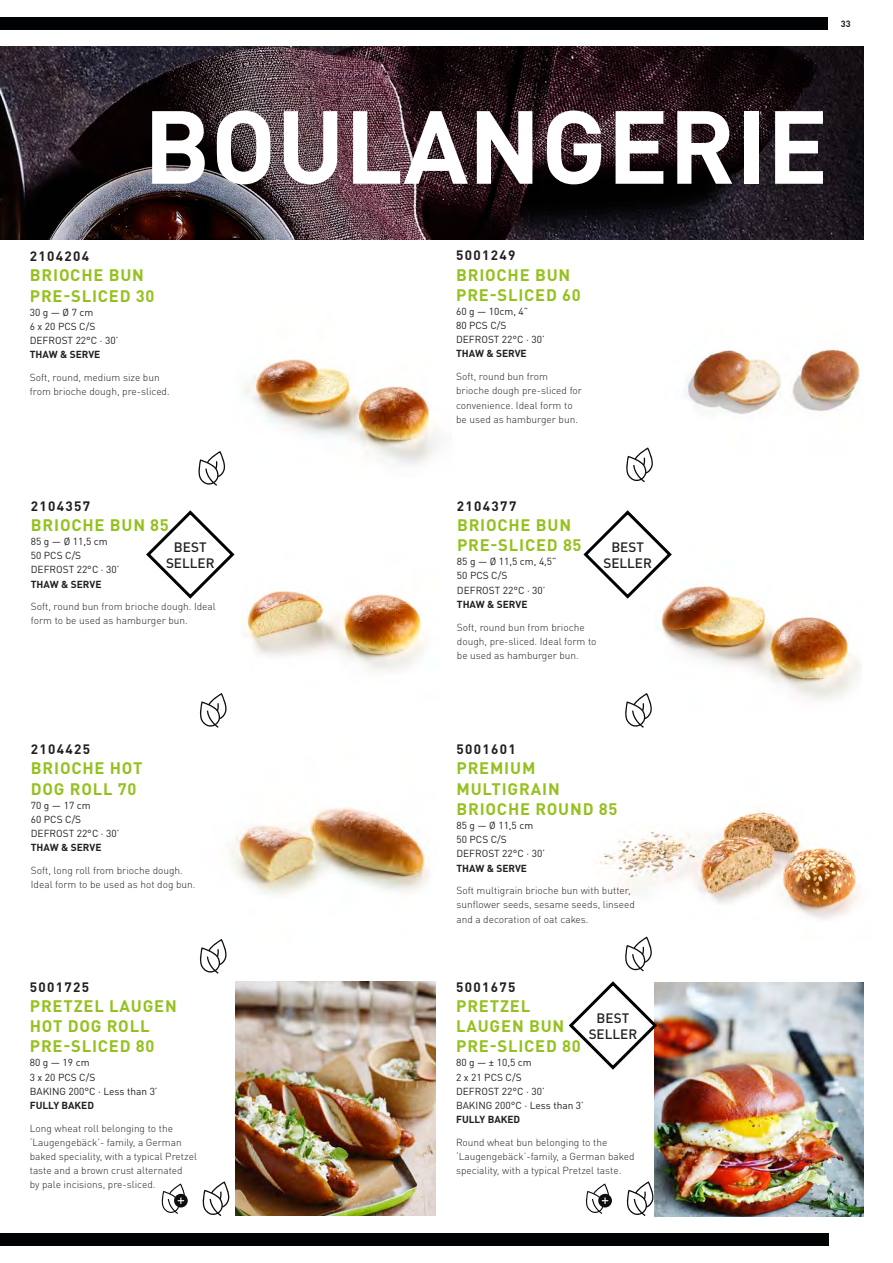
<style>
.page{position:relative;width:893px;height:1263px;background:#fff}
.page>*{position:absolute;margin:0;border:0;box-sizing:border-box;transform-origin:0 0}
.t1{font:700 102px "DINOT";color:#fff}
.PRODUCTNAAM{font:700 16.5px/20.2px "DINOT";letter-spacing:.05em;color:#95c11f}
.CODE{font:700 16.5px "DINOT";letter-spacing:.05em;color:#95c11f}
.CODE-2{font:700 13.5px "DINOT";letter-spacing:.1em;color:#231f20}
.t2{font:500 13.5px/16.2px "DINOT";color:#231f20;text-align:center}
.ONELINER{font:300 10.2px/14.1px "DINOT";color:#231f20}
.INFO{font:10.2px "DINOT";color:#231f20}
.INFO-2{font:700 10.2px "DINOT";color:#231f20}
.t3{font:700 9px "DINOT";color:#231f20}
</style>
<div class="page">
<div style="left:0;top:17px;width:828px;height:13px;background:#010203"></div>
<div style="left:0;top:1233px;width:829px;height:13px;background:#010203"></div>
<img style="left:0;top:47px;width:863px;height:193px">
<img style="left:686px;top:349px;width:175px;height:65px">
<img style="left:242px;top:591px;width:183px;height:80px">
<img style="left:656px;top:584px;width:204px;height:116px">
<img style="left:600px;top:809px;width:261px;height:111px">
<img style="left:230px;top:807px;width:199px;height:88px">
<img style="left:225px;top:359px;width:215px;height:108px">
<svg style="left:200px;top:693px;width:27px;height:35px"></svg>
<svg style="left:625px;top:693px;width:27px;height:35px"></svg>
<svg style="left:625px;top:936px;width:27px;height:35px"></svg>
<svg style="left:200px;top:939px;width:27px;height:35px"></svg>
<img style="left:655px;top:982px;width:208px;height:234px">
<img style="left:235px;top:981px;width:201px;height:234px">
<svg style="left:198px;top:451px;width:27px;height:35px"></svg>
<svg style="left:626px;top:447px;width:27px;height:35px"></svg>
<svg style="left:203px;top:1181px;width:26px;height:35px"></svg>
<svg style="left:162px;top:1183px;width:26px;height:31px"></svg>
<svg style="left:627px;top:1181px;width:26px;height:35px"></svg>
<svg style="left:586px;top:1183px;width:26px;height:31px"></svg>
<svg style="left:568px;top:981px;width:91px;height:91px"></svg>
<svg style="left:146px;top:510px;width:89px;height:89px"></svg>
<svg style="left:583px;top:510px;width:91px;height:91px"></svg>
<p class="t3" style="left:841px;top:18px;width:11px">33</p>
<p class="t1" style="left:144px;top:80px;width:686px">BOULANGERIE</p>
<p class="CODE-2" style="left:30px;top:247px;width:61px">2104204</p>
<p class="PRODUCTNAAM" style="left:30px;top:265px;width:126px">BRIOCHE BUN<br>PRE-SLICED 30</p>
<p class="INFO" style="left:30px;top:306px;width:65px">30 g — Ø 7 cm</p>
<p class="INFO" style="left:30px;top:320px;width:67px">6 x 20 PCS C/S</p>
<p class="INFO" style="left:30px;top:334px;width:90px">DEFROST 22°C · 30’</p>
<p class="INFO-2" style="left:30px;top:348px;width:72px">THAW &amp; SERVE</p>
<p class="ONELINER" style="left:30px;top:370px;width:142px">Soft, round, medium size bun from brioche dough, pre-sliced.</p>
<p class="CODE-2" style="left:456px;top:247px;width:61px">5001249</p>
<p class="CODE" style="left:456px;top:264px;width:116px">BRIOCHE BUN</p>
<p class="CODE" style="left:456px;top:284px;width:126px">PRE-SLICED 60</p>
<p class="INFO" style="left:456px;top:305px;width:74px">60 g — 10cm, 4”</p>
<p class="INFO" style="left:456px;top:319px;width:52px">80 PCS C/S</p>
<p class="INFO" style="left:456px;top:333px;width:90px">DEFROST 22°C · 30’</p>
<p class="INFO-2" style="left:456px;top:347px;width:72px">THAW &amp; SERVE</p>
<p class="ONELINER" style="left:456px;top:369px;width:127px">Soft, round bun from brioche dough pre-sliced for convenience. Ideal form to be used as hamburger bun.</p>
<p class="CODE-2" style="left:31px;top:497px;width:61px">2104357</p>
<p class="PRODUCTNAAM" style="left:31px;top:514px;width:139px">BRIOCHE BUN 85</p>
<p class="INFO" style="left:31px;top:535px;width:78px">85 g — Ø 11,5 cm</p>
<p class="INFO" style="left:31px;top:549px;width:52px">50 PCS C/S</p>
<p class="INFO" style="left:31px;top:563px;width:90px">DEFROST 22°C · 30’</p>
<p class="INFO-2" style="left:31px;top:577px;width:72px">THAW &amp; SERVE</p>
<p class="ONELINER" style="left:31px;top:599px;width:186px">Soft, round bun from brioche dough. Ideal form to be used as hamburger bun.</p>
<p class="CODE-2" style="left:457px;top:497px;width:61px">2104377</p>
<p class="PRODUCTNAAM" style="left:457px;top:514px;width:126px">BRIOCHE BUN<br>PRE-SLICED 85</p>
<p class="INFO" style="left:457px;top:555px;width:101px">85 g — Ø 11,5 cm, 4,5”</p>
<p class="INFO" style="left:457px;top:569px;width:52px">50 PCS C/S</p>
<p class="INFO" style="left:457px;top:584px;width:90px">DEFROST 22°C · 30’</p>
<p class="INFO-2" style="left:457px;top:597px;width:72px">THAW &amp; SERVE</p>
<p class="ONELINER" style="left:457px;top:620px;width:141px">Soft, round bun from brioche dough, pre-sliced. Ideal form to be used as hamburger bun.</p>
<p class="t2" style="left:166px;top:538px;width:50px">BEST<br>SELLER</p>
<p class="t2" style="left:603px;top:538px;width:50px">BEST<br>SELLER</p>
<p class="CODE-2" style="left:31px;top:740px;width:61px">2104425</p>
<p class="PRODUCTNAAM" style="left:31px;top:758px;width:113px">BRIOCHE HOT<br>DOG ROLL 70</p>
<p class="INFO" style="left:31px;top:799px;width:61px">70 g — 17 cm</p>
<p class="INFO" style="left:31px;top:813px;width:52px">60 PCS C/S</p>
<p class="INFO" style="left:31px;top:827px;width:90px">DEFROST 22°C · 30’</p>
<p class="INFO-2" style="left:31px;top:841px;width:72px">THAW &amp; SERVE</p>
<p class="ONELINER" style="left:31px;top:863px;width:166px">Soft, long roll from brioche dough.<br>Ideal form to be used as hot dog bun.</p>
<p class="CODE-2" style="left:30px;top:978px;width:61px">5001725</p>
<p class="PRODUCTNAAM" style="left:30px;top:995px;width:148px">PRETZEL LAUGEN<br>HOT DOG ROLL<br>PRE-SLICED 80</p>
<p class="INFO" style="left:30px;top:1056px;width:61px">80 g — 19 cm</p>
<p class="INFO" style="left:30px;top:1070px;width:67px">3 x 20 PCS C/S</p>
<p class="INFO" style="left:30px;top:1085px;width:129px">BAKING 200°C · Less than 3’</p>
<p class="INFO-2" style="left:30px;top:1099px;width:66px">FULLY BAKED</p>
<p class="ONELINER" style="left:30px;top:1121px;width:169px">Long wheat roll belonging to the ‘Laugengebäck’- family, a German baked speciality, with a typical Pretzel taste and a brown crust alternated<br>by pale incisions, pre-sliced.</p>
<p class="CODE-2" style="left:456px;top:740px;width:61px">5001601</p>
<p class="PRODUCTNAAM" style="left:456px;top:758px;width:162px">PREMIUM<br>MULTIGRAIN<br>BRIOCHE ROUND 85</p>
<p class="INFO" style="left:456px;top:819px;width:78px">85 g — Ø 11,5 cm</p>
<p class="INFO" style="left:456px;top:833px;width:52px">50 PCS C/S</p>
<p class="INFO" style="left:456px;top:847px;width:90px">DEFROST 22°C · 30’</p>
<p class="INFO-2" style="left:456px;top:861px;width:72px">THAW &amp; SERVE</p>
<p class="ONELINER" style="left:456px;top:883px;width:180px">Soft multigrain brioche bun with butter, sunflower seeds, sesame seeds, linseed and a decoration of oat cakes.</p>
<p class="CODE-2" style="left:456px;top:978px;width:61px">5001675</p>
<p class="PRODUCTNAAM" style="left:456px;top:995px;width:126px">PRETZEL<br>LAUGEN BUN<br>PRE-SLICED 80</p>
<p class="INFO" style="left:456px;top:1056px;width:77px">80 g — ± 10,5 cm</p>
<p class="INFO" style="left:456px;top:1070px;width:67px">2 x 21 PCS C/S</p>
<p class="INFO" style="left:456px;top:1085px;width:90px">DEFROST 22°C · 30’</p>
<p class="INFO" style="left:456px;top:1099px;width:129px">BAKING 200°C · Less than 3’</p>
<p class="INFO-2" style="left:456px;top:1113px;width:66px">FULLY BAKED</p>
<p class="ONELINER" style="left:456px;top:1135px;width:180px">Round wheat bun belonging to the ‘Laugengebäck’-family, a German baked speciality, with a typical Pretzel taste.</p>
<p class="t2" style="left:589px;top:1009px;width:50px">BEST<br>SELLER</p>
</div>
